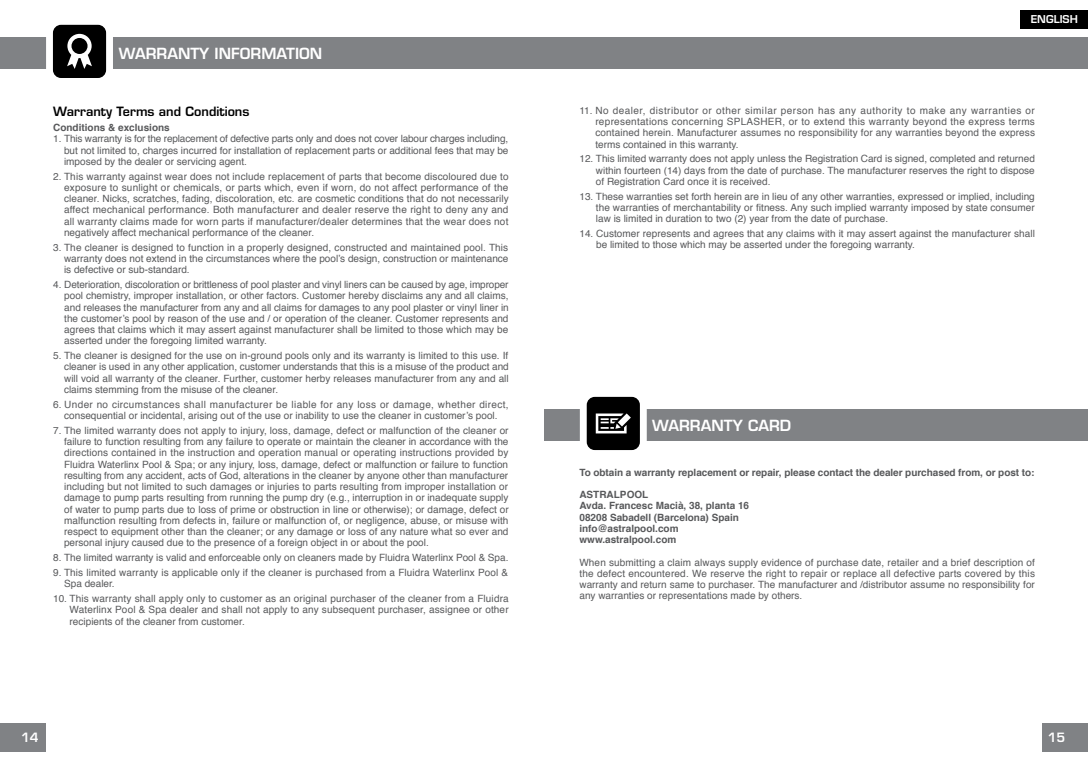
<style>
.page{position:relative;width:1088px;height:780px;background:#fff}
.page>*{position:absolute;margin:0;border:0;box-sizing:border-box;transform-origin:0 0}
.t1{font:600 15px "Eurostile";color:#fff}
.t2{font:600 12.5px "Eurostile";color:#000}
.t3{font:600 12.5px "Eurostile";color:#fff}
.t4{font:600 10.62px "Eurostile";color:#fff}
.t5{font:10px/11.2px "Helvetica";color:#58595b;text-align:justify}
.t6{font:700 10px/11.2px "Helvetica";color:#58595b}
</style>
<div class="page">
<div style="left:0;top:37px;width:1088px;height:32px;background:#808285"></div>
<div style="left:46px;top:18px;width:67px;height:67px;background:#fff;border-radius:10px"></div>
<div style="left:53px;top:25px;width:53px;height:53px;background:#000;border-radius:8px"></div>
<svg style="left:67px;top:34px;width:25px;height:35px"></svg>
<div style="left:544px;top:409px;width:544px;height:32px;background:#808285"></div>
<div style="left:580px;top:390px;width:67px;height:67px;background:#fff;border-radius:10px"></div>
<div style="left:587px;top:397px;width:53px;height:53px;background:#000;border-radius:8px"></div>
<svg style="left:596px;top:413px;width:35px;height:20px"></svg>
<div style="left:1020px;top:10px;width:68px;height:18px;background:#000"></div>
<div style="left:0;top:723px;width:46px;height:28px;background:#808285"></div>
<div style="left:1042px;top:723px;width:46px;height:28px;background:#808285"></div>
<h1 class="t1" style="left:119px;top:44px;width:205px">WARRANTY INFORMATION</h1>
<p class="t2" style="left:53px;top:104px;width:198px">Warranty Terms and Conditions</p>
<p class="t6" style="left:53px;top:122px;width:118px">Conditions &amp; exclusions</p>
<p class="t5" style="left:64px;top:133px;width:446px;text-indent:-11px">1. This warranty is for the replacement of defective parts only and does not cover labour charges including, but not limited to, charges incurred for installation of replacement parts or additional fees that may be imposed by the dealer or servicing agent.</p>
<p class="t5" style="left:64px;top:171px;width:446px;text-indent:-11px">2. This warranty against wear does not include replacement of parts that become discoloured due to exposure to sunlight or chemicals, or parts which, even if worn, do not affect performance of the cleaner. Nicks, scratches, fading, discoloration, etc. are cosmetic conditions that do not necessarily affect mechanical performance. Both manufacturer and dealer reserve the right to deny any and all warranty claims made for worn parts if manufacturer/dealer determines that the wear does not negatively affect mechanical performance of the cleaner.</p>
<p class="t5" style="left:64px;top:242px;width:446px;text-indent:-11px">3. The cleaner is designed to function in a properly designed, constructed and maintained pool. This warranty does not extend in the circumstances where the pool’s design, construction or maintenance is defective or sub-standard.</p>
<p class="t5" style="left:64px;top:279px;width:446px;text-indent:-11px">4. Deterioration, discoloration or brittleness of pool plaster and vinyl liners can be caused by age, improper pool chemistry, improper installation, or other factors. Customer hereby disclaims any and all claims, and releases the manufacturer from any and all claims for damages to any pool plaster or vinyl liner in the customer’s pool by reason of the use and / or operation of the cleaner. Customer represents and agrees that claims which it may assert against manufacturer shall be limited to those which may be asserted under the foregoing limited warranty.</p>
<p class="t5" style="left:64px;top:350px;width:446px;text-indent:-11px">5. The cleaner is designed for the use on in-ground pools only and its warranty is limited to this use. If cleaner is used in any other application, customer understands that this is a misuse of the product and will void all warranty of the cleaner. Further, customer herby releases manufacturer from any and all claims stemming from the misuse of the cleaner.</p>
<p class="t5" style="left:53px;top:399px;width:457px;text-align:center">6. Under no circumstances shall manufacturer be liable for any loss or damage, whether direct, consequential or incidental, arising out of the use or inability to use the cleaner in customer’s pool.</p>
<p class="t5" style="left:64px;top:425px;width:446px;text-indent:-11px">7. The limited warranty does not apply to injury, loss, damage, defect or malfunction of the cleaner or failure to function resulting from any failure to operate or maintain the cleaner in accordance with the directions contained in the instruction and operation manual or operating instructions provided by Fluidra Waterlinx Pool &amp; Spa; or any injury, loss, damage, defect or malfunction or failure to function resulting from any accident, acts of God, alterations in the cleaner by anyone other than manufacturer including but not limited to such damages or injuries to parts resulting from improper installation or damage to pump parts resulting from running the pump dry (e.g., interruption in or inadequate supply of water to pump parts due to loss of prime or obstruction in line or otherwise); or damage, defect or malfunction resulting from defects in, failure or malfunction of, or negligence, abuse, or misuse with respect to equipment other than the cleaner; or any damage or loss of any nature what so ever and personal injury caused due to the presence of a foreign object in or about the pool.</p>
<p class="t5" style="left:53px;top:552px;width:457px">8. The limited warranty is valid and enforceable only on cleaners made by Fluidra Waterlinx Pool &amp; Spa.</p>
<p class="t5" style="left:64px;top:567px;width:446px;text-indent:-11px">9. This limited warranty is applicable only if the cleaner is purchased from a Fluidra Waterlinx Pool &amp;<br>Spa dealer.</p>
<p class="t5" style="left:70px;top:593px;width:441px;text-indent:-16px">10. This warranty shall apply only to customer as an original purchaser of the cleaner from a Fluidra Waterlinx Pool &amp; Spa dealer and shall not apply to any subsequent purchaser, assignee or other recipients of the cleaner from customer.</p>
<p class="t4" style="left:1031px;top:13px;width:49px">ENGLISH</p>
<p class="t5" style="left:595px;top:105px;width:441px;text-indent:-16px">11. No dealer, distributor or other similar person has any authority to make any warranties or representations concerning SPLASHER, or to extend this warranty beyond the express terms contained herein. Manufacturer assumes no responsibility for any warranties beyond the express terms contained in this warranty.</p>
<p class="t5" style="left:596px;top:153px;width:440px;text-indent:-17px">12. This limited warranty does not apply unless the Registration Card is signed, completed and returned within fourteen (14) days from the date of purchase. The manufacturer reserves the right to dispose of Registration Card once it is received.</p>
<p class="t5" style="left:596px;top:191px;width:440px;text-indent:-17px">13. These warranties set forth herein are in lieu of any other warranties, expressed or implied, including the warranties of merchantability or fitness. Any such implied warranty imposed by state consumer law is limited in duration to two (2) year from the date of purchase.</p>
<p class="t5" style="left:596px;top:228px;width:440px;text-indent:-17px">14. Customer represents and agrees that any claims with it may assert against the manufacturer shall be limited to those which may be asserted under the foregoing warranty.</p>
<h1 class="t1" style="left:652px;top:416px;width:141px">WARRANTY CARD</h1>
<p class="t6" style="left:579px;top:466px;width:457px">To obtain a warranty replacement or repair, please contact the dealer purchased from, or post to:</p>
<p class="t6" style="left:579px;top:489px;width:171px">ASTRALPOOL<br>Avda. Francesc Macià, 38, planta 16<br>08208 Sabadell (Barcelona) Spain info@astralpool.com www.astralpool.com</p>
<p class="t5" style="left:579px;top:556px;width:457px">When submitting a claim always supply evidence of purchase date, retailer and a brief description of the defect encountered. We reserve the right to repair or replace all defective parts covered by this warranty and return same to purchaser. The manufacturer and /distributor assume no responsibility for any warranties or representations made by others.</p>
<p class="t3" style="left:21px;top:729px;width:19px">14</p>
<p class="t3" style="left:1048px;top:729px;width:19px">15</p>
</div>
